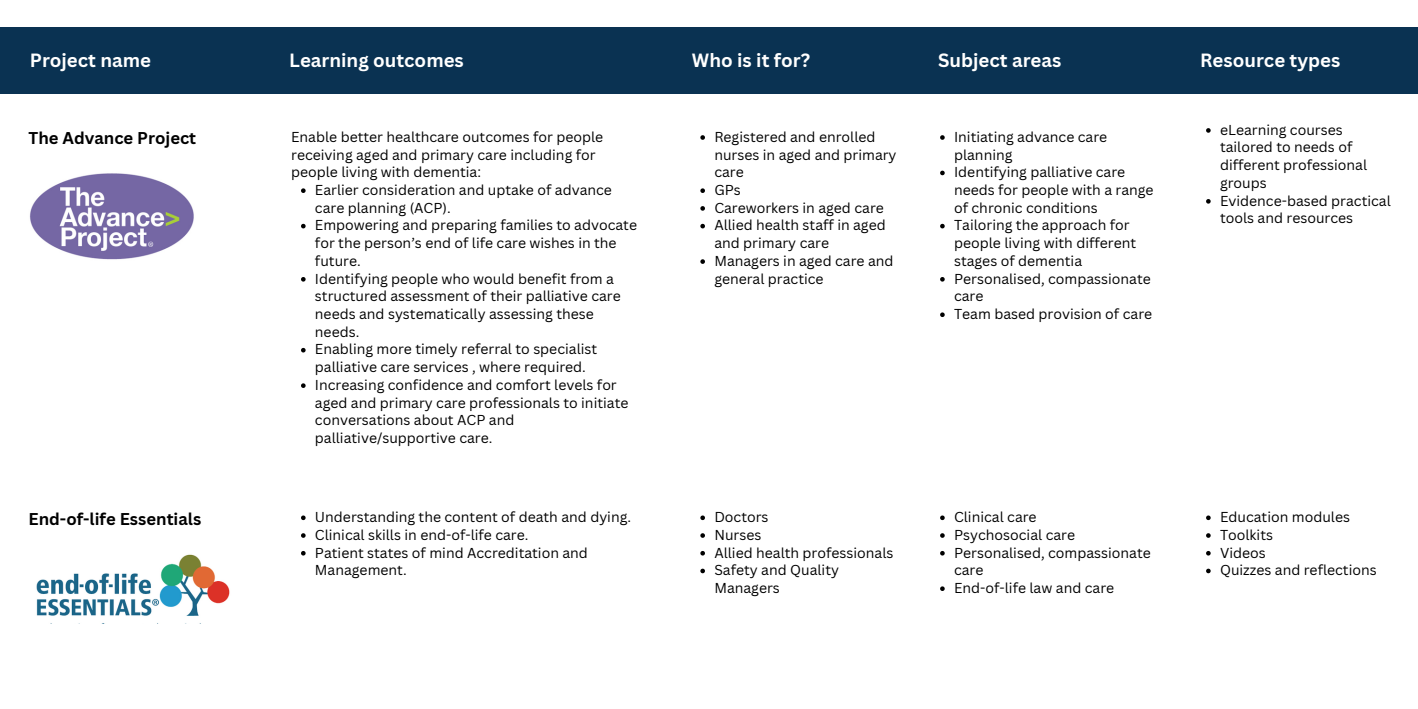
<style>
.page{position:relative;width:1418px;height:709px;background:#fff}
.page>*{position:absolute;margin:0;border:0;box-sizing:border-box;transform-origin:0 0}
.t1{font:700 18.64px "Canva Sans";color:#fff}
.t2{font:700 16.62px "Canva Sans";color:#000}
.t3{font:14px/17.7px "Canva Sans";color:#000}
</style>
<div class="page">
<img style="left:30px;top:173px;width:164px;height:87px">
<div style="left:0;top:28px;width:1418px;height:66px;background:#0a3252"></div>
<img style="left:36px;top:554px;width:194px;height:62px">
<svg style="left:301px;top:188px;width:5px;height:5px"></svg>
<svg style="left:301px;top:224px;width:5px;height:4px"></svg>
<svg style="left:301px;top:277px;width:5px;height:5px"></svg>
<svg style="left:301px;top:348px;width:5px;height:4px"></svg>
<svg style="left:301px;top:383px;width:5px;height:5px"></svg>
<svg style="left:700px;top:135px;width:5px;height:5px"></svg>
<svg style="left:700px;top:188px;width:5px;height:5px"></svg>
<svg style="left:700px;top:206px;width:5px;height:5px"></svg>
<svg style="left:700px;top:224px;width:5px;height:4px"></svg>
<svg style="left:700px;top:259px;width:5px;height:5px"></svg>
<svg style="left:940px;top:135px;width:4px;height:5px"></svg>
<svg style="left:940px;top:171px;width:4px;height:4px"></svg>
<svg style="left:940px;top:224px;width:4px;height:4px"></svg>
<svg style="left:940px;top:277px;width:4px;height:5px"></svg>
<svg style="left:940px;top:312px;width:4px;height:5px"></svg>
<svg style="left:1206px;top:128px;width:4px;height:5px"></svg>
<svg style="left:1206px;top:199px;width:4px;height:5px"></svg>
<svg style="left:301px;top:515px;width:5px;height:5px"></svg>
<svg style="left:301px;top:533px;width:5px;height:5px"></svg>
<svg style="left:301px;top:551px;width:5px;height:4px"></svg>
<svg style="left:700px;top:515px;width:5px;height:5px"></svg>
<svg style="left:700px;top:533px;width:5px;height:5px"></svg>
<svg style="left:700px;top:551px;width:5px;height:4px"></svg>
<svg style="left:700px;top:568px;width:5px;height:5px"></svg>
<svg style="left:940px;top:515px;width:4px;height:5px"></svg>
<svg style="left:940px;top:533px;width:4px;height:5px"></svg>
<svg style="left:940px;top:551px;width:4px;height:4px"></svg>
<svg style="left:940px;top:586px;width:4px;height:5px"></svg>
<svg style="left:1206px;top:515px;width:4px;height:5px"></svg>
<svg style="left:1206px;top:533px;width:4px;height:5px"></svg>
<svg style="left:1206px;top:551px;width:4px;height:4px"></svg>
<svg style="left:1206px;top:568px;width:4px;height:5px"></svg>
<p class="t1" style="left:30px;top:47px;width:123px">Project name</p>
<p class="t1" style="left:289px;top:47px;width:176px">Learning outcomes</p>
<p class="t1" style="left:692px;top:47px;width:120px">Who is it for?</p>
<p class="t1" style="left:938px;top:47px;width:125px">Subject areas</p>
<p class="t1" style="left:1200px;top:47px;width:142px">Resource types</p>
<h1 class="t2" style="left:29px;top:126px;width:169px">The Advance Project</h1>
<h1 class="t3" style="left:291px;top:127px;width:313px">Enable better healthcare outcomes for people receiving aged and primary care including for people living with dementia:</h1>
<h1 class="t3" style="left:315px;top:181px;width:298px">Earlier consideration and uptake of advance care planning (ACP).</h1>
<h2 class="t3" style="left:315px;top:216px;width:323px">Empowering and preparing families to advocate for the person’s end of life care wishes in the future.</h2>
<p class="t3" style="left:315px;top:269px;width:307px">Identifying people who would benefit from a structured assessment of their palliative care needs and systematically assessing these needs.</p>
<p class="t3" style="left:315px;top:340px;width:284px">Enabling more timely referral to specialist palliative care services , where required.</p>
<p class="t3" style="left:315px;top:376px;width:315px">Increasing confidence and comfort levels for aged and primary care professionals to initiate conversations about ACP and palliative/supportive care.</p>
<p class="t2" style="left:29px;top:507px;width:174px">End-of-life Essentials</p>
<p class="t3" style="left:315px;top:508px;width:318px">Understanding the content of death and dying.</p>
<p class="t3" style="left:315px;top:525px;width:215px">Clinical skills in end-of-life care.</p>
<p class="t3" style="left:315px;top:543px;width:274px">Patient states of mind Accreditation and<br>Management.</p>
<p class="t3" style="left:714px;top:127px;width:184px">Registered and enrolled nurses in aged and primary care</p>
<p class="t3" style="left:714px;top:181px;width:28px">GPs</p>
<p class="t3" style="left:714px;top:198px;width:171px">Careworkers in aged care</p>
<p class="t3" style="left:714px;top:216px;width:173px">Allied health staff in aged and primary care</p>
<p class="t3" style="left:714px;top:251px;width:181px">Managers in aged care and general practice</p>
<p class="t3" style="left:954px;top:127px;width:155px">Initiating advance care planning</p>
<p class="t3" style="left:954px;top:163px;width:201px">Identifying palliative care needs for people with a range of chronic conditions</p>
<p class="t3" style="left:954px;top:216px;width:184px">Tailoring the approach for people living with different stages of dementia</p>
<p class="t3" style="left:954px;top:269px;width:198px">Personalised, compassionate care</p>
<p class="t3" style="left:954px;top:305px;width:200px">Team based provision of care</p>
<p class="t3" style="left:1220px;top:120px;width:149px">eLearning courses tailored to needs of different professional groups</p>
<p class="t3" style="left:1220px;top:191px;width:172px">Evidence-based practical tools and resources</p>
<h2 class="t3" style="left:714px;top:508px;width:56px">Doctors</h2>
<p class="t3" style="left:714px;top:525px;width:49px">Nurses</p>
<p class="t3" style="left:714px;top:543px;width:181px">Allied health professionals</p>
<p class="t3" style="left:714px;top:561px;width:126px">Safety and Quality<br>Managers</p>
<p class="t3" style="left:954px;top:508px;width:84px">Clinical care</p>
<p class="t3" style="left:954px;top:525px;width:123px">Psychosocial care</p>
<p class="t3" style="left:954px;top:543px;width:198px">Personalised, compassionate care</p>
<p class="t3" style="left:954px;top:578px;width:162px">End-of-life law and care</p>
<p class="t3" style="left:1220px;top:508px;width:131px">Education modules</p>
<p class="t3" style="left:1220px;top:525px;width:55px">Toolkits</p>
<p class="t3" style="left:1220px;top:543px;width:47px">Videos</p>
<p class="t3" style="left:1220px;top:561px;width:158px">Quizzes and reflections</p>
</div>
